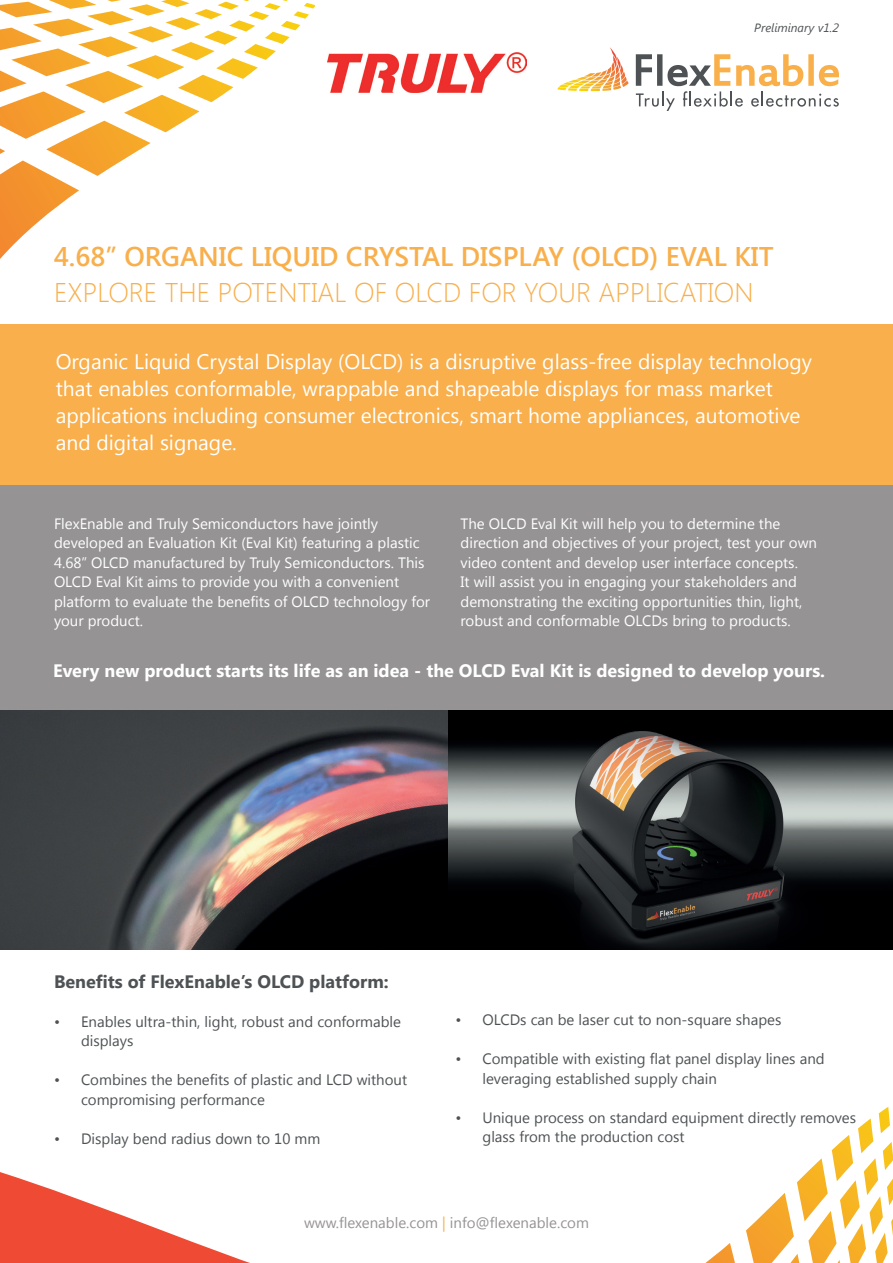
<style>
.page{position:relative;width:893px;height:1263px;background:#fff}
.page>*{position:absolute;margin:0;border:0;box-sizing:border-box;transform-origin:0 0}
.t1{font:600 27px "Segoe UI";color:#f8af4c}
.t2{font:300 27px "Segoe UI";color:#f8af4c}
.t3{font:21px/27px "Segoe UI";color:#fff}
.t4{font:700 18px "Segoe UI";color:#fff}
.t5{font:700 18px "Segoe UI";color:#4e5254}
.t6{font:15px/19.5px "Segoe UI";color:#fff}
.t7{font:15px/19.5px "Segoe UI";color:#4e5254}
.t8{font:15px "Segoe UI";color:#969395}
.t9{font:italic 12px "Segoe UI";color:#4e5254}
.s1{color:#f8af4c}
</style>
<div class="page">
<svg style="left:0;top:0;width:316px;height:950px"></svg>
<svg style="left:0;top:0;width:264px;height:8px"></svg>
<svg style="left:0;top:1106px;width:893px;height:157px"></svg>
<img style="left:568px;top:47px;width:61px;height:40px">
<svg style="left:636px;top:54px;width:203px;height:57px"></svg>
<img style="left:327px;top:52px;width:199px;height:40px">
<div style="left:0;top:476px;width:893px;height:239px;background:#969395"></div>
<img style="left:0;top:711px;width:893px;height:238px">
<div style="left:0;top:324px;width:893px;height:161px;background:#f8af4c"></div>
<p class="t9" style="left:754px;top:19px;width:86px">Preliminary v1.2</p>
<h1 class="t1" style="left:54px;top:238px;width:721px">4.68’’ ORGANIC LIQUID CRYSTAL DISPLAY (OLCD) EVAL KIT</h1>
<h1 class="t2" style="left:54px;top:274px;width:701px">EXPLORE THE POTENTIAL OF OLCD FOR YOUR APPLICATION</h1>
<p class="t3" style="left:56px;top:347px;width:758px">Organic Liquid Crystal Display (OLCD) is a disruptive glass-free display technology that enables conformable, wrappable and shapeable displays for mass market applications including consumer electronics, smart home appliances, automotive and digital signage.</p>
<p class="t6" style="left:54px;top:513px;width:378px">FlexEnable and Truly Semiconductors have jointly developed an Evaluation Kit (Eval Kit) featuring a plastic 4.68’’ OLCD manufactured by Truly Semiconductors. This OLCD Eval Kit aims to provide you with a convenient platform to evaluate the benefits of OLCD technology for your product.</p>
<p class="t6" style="left:461px;top:513px;width:358px">The OLCD Eval Kit will help you to determine the direction and objectives of your project, test your own video content and develop user interface concepts.<br>It will assist you in engaging your stakeholders and demonstrating the exciting opportunities thin, light, robust and conformable OLCDs bring to products.</p>
<p class="t4" style="left:53px;top:658px;width:773px">Every new product starts its life as an idea - the OLCD Eval Kit is designed to develop yours.</p>
<p class="t5" style="left:54px;top:968px;width:336px">Benefits of FlexEnable’s OLCD platform:</p>
<p class="t7" style="left:81px;top:1011px;width:322px;text-indent:-27px">• Enables ultra-thin, light, robust and conformable displays</p>
<p class="t7" style="left:81px;top:1069px;width:328px;text-indent:-27px">• Combines the benefits of plastic and LCD without compromising performance</p>
<p class="t7" style="left:54px;top:1128px;width:268px">• Display bend radius down to 10 mm</p>
<p class="t7" style="left:455px;top:1009px;width:327px">• OLCDs can be laser cut to non-square shapes</p>
<p class="t7" style="left:482px;top:1048px;width:344px;text-indent:-27px">• Compatible with existing flat panel display lines and leveraging established supply chain</p>
<p class="t7" style="left:482px;top:1107px;width:375px;text-indent:-27px">• Unique process on standard equipment directly removes glass from the production cost</p>
<p class="t8" style="left:304px;top:1212px;width:286px">www.flexenable.com <span class="s1">|</span> info@flexenable.com</p>
</div>
